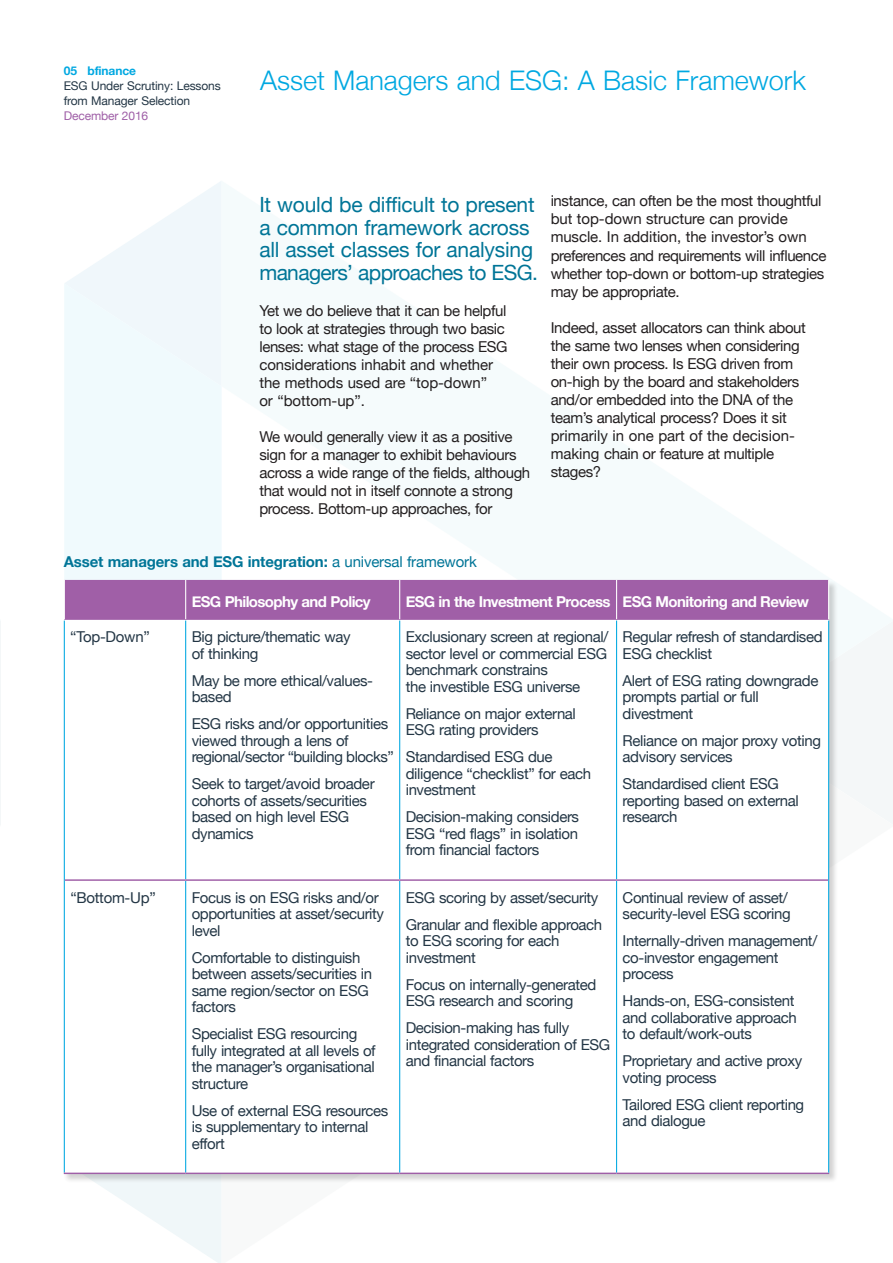
<style>
.page{position:relative;width:893px;height:1263px;background:#fff}
.page>*{position:absolute;margin:0;border:0;box-sizing:border-box;transform-origin:0 0}
.t1{font:300 27px "Helvetica Neue";color:#00a8e1}
.t2{font:21px/22.5px "Helvetica Neue";letter-spacing:-.01em;color:#007597}
.t3{font:15px/16.5px "Helvetica Neue";letter-spacing:-.025em;color:#233645}
.t4{font:15px/18px "Helvetica Neue";letter-spacing:-.025em;color:#231f20}
.t5{font:700 15px "Helvetica Neue";letter-spacing:-.04em;color:#fff}
.t6{font:700 15px "Helvetica Neue";letter-spacing:-.01em;color:#007597}
.t7{font:12px/15px "Helvetica Neue";letter-spacing:-.01em;color:#233645}
.t8{font:12px "Helvetica Neue";letter-spacing:-.01em;color:#9f5fa7}
.t9{font:700 12px "Helvetica Neue";letter-spacing:-.01em;color:#00a8e1}
.s1{font-weight:400}
</style>
<div class="page">
<svg style="left:0;top:621px;width:1px;height:204px"></svg>
<svg style="left:97px;top:1183px;width:124px;height:80px"></svg>
<svg style="left:66px;top:181px;width:155px;height:102px"></svg>
<div style="left:64px;top:283px;width:158px;height:297px;background:#f0fafd"></div>
<div style="left:64px;top:580px;width:774px;height:603px;background:#231f20;opacity:.2"></div>
<div style="left:64px;top:580px;width:765px;height:594px;background:#fff"></div>
<svg style="left:64px;top:580px;width:829px;height:246px"></svg>
<hr style="left:64px;top:620px;width:1px;height:260px;background:#00a8e1">
<hr style="left:185px;top:620px;width:1px;height:259px;background:#00a8e1">
<hr style="left:399px;top:620px;width:1px;height:259px;background:#00a8e1">
<hr style="left:616px;top:620px;width:1px;height:259px;background:#00a8e1">
<hr style="left:64px;top:880px;width:1px;height:292px;background:#00a8e1">
<hr style="left:185px;top:881px;width:1px;height:291px;background:#00a8e1">
<hr style="left:399px;top:881px;width:1px;height:291px;background:#00a8e1">
<hr style="left:616px;top:881px;width:1px;height:291px;background:#00a8e1">
<hr style="left:65px;top:879px;width:121px;height:2px;background:#9f5fa7">
<hr style="left:186px;top:879px;width:214px;height:2px;background:#9f5fa7">
<hr style="left:400px;top:879px;width:217px;height:2px;background:#9f5fa7">
<hr style="left:617px;top:879px;width:211px;height:2px;background:#9f5fa7">
<hr style="left:64px;top:1172px;width:122px;height:2px;background:#9f5fa7">
<hr style="left:186px;top:1172px;width:214px;height:2px;background:#9f5fa7">
<hr style="left:400px;top:1172px;width:217px;height:2px;background:#9f5fa7">
<hr style="left:617px;top:1172px;width:212px;height:2px;background:#9f5fa7">
<hr style="left:828px;top:620px;width:1px;height:260px;background:#00a8e1">
<hr style="left:828px;top:880px;width:1px;height:292px;background:#00a8e1">
<hr style="left:64px;top:580px;width:1px;height:39px;background:#fff">
<hr style="left:185px;top:580px;width:1px;height:39px;background:#fff">
<hr style="left:399px;top:580px;width:1px;height:39px;background:#fff">
<hr style="left:616px;top:580px;width:1px;height:39px;background:#fff">
<hr style="left:828px;top:580px;width:1px;height:39px;background:#fff">
<p class="t9" style="left:64px;top:62px;width:74px">05 bfinance</p>
<p class="t7" style="left:64px;top:79px;width:159px">ESG Under Scrutiny: Lessons from Manager Selection</p>
<p class="t8" style="left:64px;top:108px;width:86px">December 2016</p>
<h1 class="t1" style="left:260px;top:58px;width:547px">Asset Managers and ESG: A Basic Framework</h1>
<h2 class="t2" style="left:259px;top:195px;width:280px">It would be difficult to present a common framework across all asset classes for analysing managers’ approaches to ESG.</h2>
<p class="t4" style="left:259px;top:302px;width:250px">Yet we do believe that it can be helpful to look at strategies through two basic lenses: what stage of the process ESG considerations inhabit and whether the methods used are “top-down”<br>or “bottom-up”.</p>
<p class="t4" style="left:259px;top:428px;width:272px">We would generally view it as a positive sign for a manager to exhibit behaviours across a wide range of the fields, although that would not in itself connote a strong process. Bottom-up approaches, for</p>
<p class="t4" style="left:551px;top:193px;width:277px">instance, can often be the most thoughtful but top-down structure can provide muscle. In addition, the investor’s own preferences and requirements will influence whether top-down or bottom-up strategies may be appropriate.</p>
<p class="t4" style="left:551px;top:319px;width:257px">Indeed, asset allocators can think about the same two lenses when considering their own process. Is ESG driven from on-high by the board and stakeholders and/or embedded into the DNA of the team’s analytical process? Does it sit primarily in one part of the decision&shy;making chain or feature at multiple stages?</p>
<p class="t6" style="left:64px;top:550px;width:415px">Asset managers and ESG integration: <span class="s1">a universal framework</span></p>
<p class="t5" style="left:192px;top:590px;width:181px">ESG Philosophy and Policy</p>
<p class="t5" style="left:406px;top:590px;width:405px">ESG in the Investment Process ESG Monitoring and Review</p>
<p class="t3" style="left:70px;top:630px;width:81px">“Top-Down”</p>
<p class="t3" style="left:192px;top:630px;width:160px">Big picture/thematic way of thinking</p>
<p class="t3" style="left:192px;top:673px;width:183px">May be more ethical/values&shy;based</p>
<p class="t3" style="left:192px;top:717px;width:204px">ESG risks and/or opportunities viewed through a lens of regional/sector “building blocks”</p>
<p class="t3" style="left:192px;top:777px;width:184px">Seek to target/avoid broader cohorts of assets/securities based on high level ESG dynamics</p>
<p class="t3" style="left:406px;top:630px;width:204px">Exclusionary screen at regional/ sector level or commercial ESG benchmark constrains<br>the investible ESG universe</p>
<p class="t3" style="left:406px;top:706px;width:172px">Reliance on major external<br>ESG rating providers</p>
<p class="t3" style="left:406px;top:750px;width:187px">Standardised ESG due diligence “checklist” for each investment</p>
<p class="t3" style="left:406px;top:810px;width:175px;text-align:justify">Decision-making considers ESG “red flags” in isolation from financial factors</p>
<p class="t3" style="left:623px;top:630px;width:202px">Regular refresh of standardised<br>ESG checklist</p>
<p class="t3" style="left:623px;top:673px;width:197px">Alert of ESG rating downgrade prompts partial or full divestment</p>
<p class="t3" style="left:623px;top:733px;width:200px">Reliance on major proxy voting advisory services</p>
<p class="t3" style="left:623px;top:777px;width:178px">Standardised client ESG reporting based on external research</p>
<p class="t3" style="left:70px;top:890px;width:87px">“Bottom-Up”</p>
<p class="t3" style="left:192px;top:890px;width:194px">Focus is on ESG risks and/or opportunities at asset/security level</p>
<p class="t3" style="left:192px;top:950px;width:182px">Comfortable to distinguish between assets/securities in same region/sector on ESG factors</p>
<p class="t3" style="left:192px;top:1026px;width:185px">Specialist ESG resourcing fully integrated at all levels of the manager’s organisational structure</p>
<p class="t3" style="left:192px;top:1103px;width:198px">Use of external ESG resources is supplementary to internal effort</p>
<p class="t3" style="left:406px;top:885px;width:198px;line-height:27px">ESG scoring by asset/security<br>Granular and flexible approach</p>
<p class="t3" style="left:406px;top:933px;width:155px">to ESG scoring for each investment</p>
<p class="t3" style="left:406px;top:977px;width:192px">Focus on internally-generated<br>ESG research and scoring</p>
<p class="t3" style="left:406px;top:1020px;width:206px">Decision-making has fully integrated consideration of ESG and financial factors</p>
<p class="t3" style="left:623px;top:890px;width:170px">Continual review of asset/ security-level ESG scoring</p>
<p class="t3" style="left:623px;top:933px;width:196px">Internally-driven management/ co-investor engagement process</p>
<p class="t3" style="left:623px;top:993px;width:176px">Hands-on, ESG-consistent and collaborative approach to default/work-outs</p>
<p class="t3" style="left:623px;top:1053px;width:181px">Proprietary and active proxy voting process</p>
<p class="t3" style="left:623px;top:1097px;width:183px">Tailored ESG client reporting and dialogue</p>
</div>
